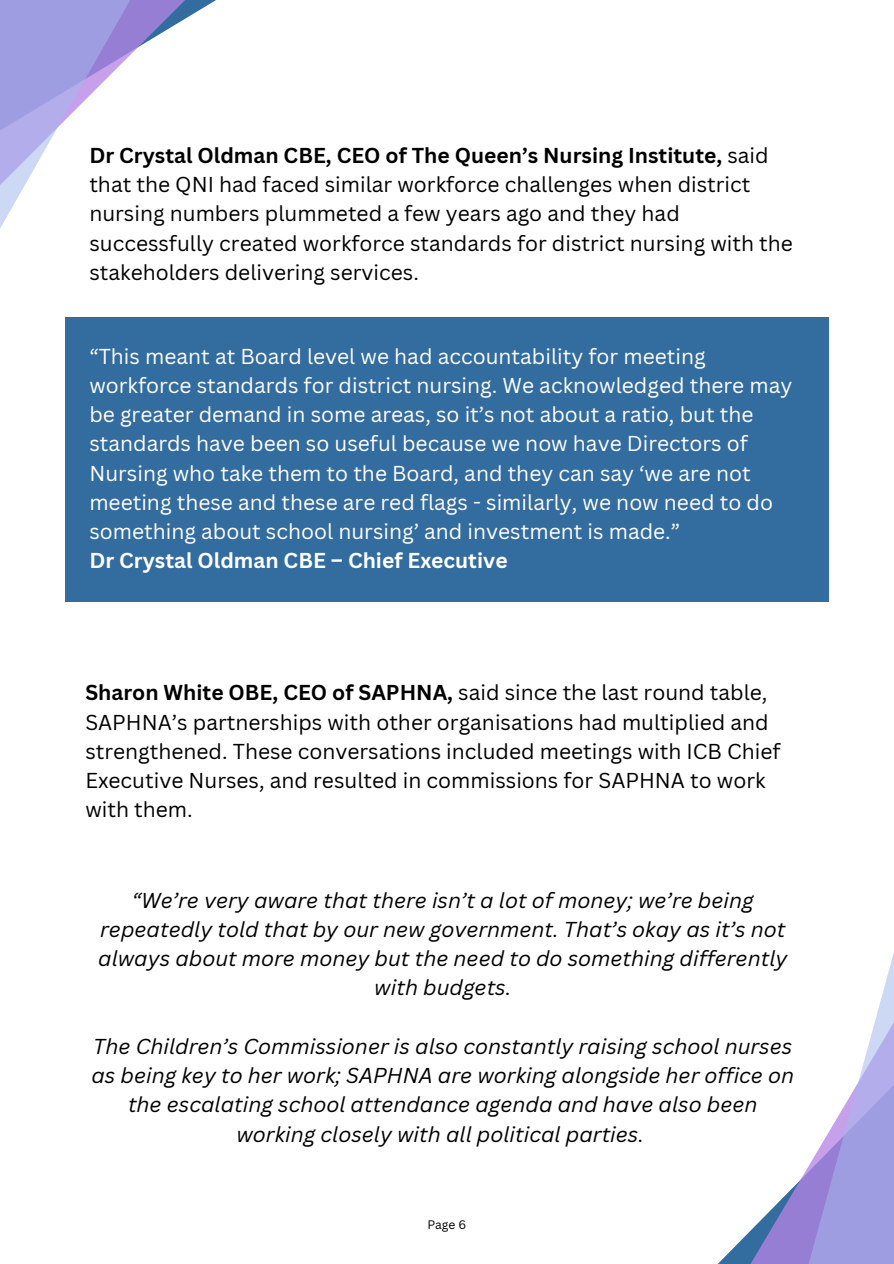
<style>
.page{position:relative;width:894px;height:1264px;background:#fff}
.page>*{position:absolute;margin:0;border:0;box-sizing:border-box;transform-origin:0 0}
.t1{font:21px/29.2px "Canva Sans";color:#000}
.t2{font:21px/29.2px "Canva Sans";color:#fff}
.t3{font:italic 21px/29.2px "Canva Sans";color:#000;text-align:center}
.t4{font:12px "Canva Sans";color:#000}
.s1{font-weight:700}
</style>
<div class="page">
<div style="left:65px;top:317px;width:763px;height:284px;background:#336c9f"></div>
<svg style="left:443px;top:589px;width:450px;height:674px"></svg>
<svg style="left:0;top:0;width:216px;height:228px"></svg>
<p class="t1" style="left:89px;top:140px;width:705px"><span class="s1">Dr Crystal Oldman CBE, CEO of The Queen’s Nursing Institute,</span> said that the QNI had faced similar workforce challenges when district nursing numbers plummeted a few years ago and they had successfully created workforce standards for district nursing with the stakeholders delivering services.</p>
<p class="t2" style="left:89px;top:341px;width:704px">“This meant at Board level we had accountability for meeting workforce standards for district nursing. We acknowledged there may be greater demand in some areas, so it’s not about a ratio, but the standards have been so useful because we now have Directors of Nursing who take them to the Board, and they can say ‘we are not meeting these and these are red flags - similarly, we now need to do something about school nursing’ and investment is made.”<br><span class="s1">Dr Crystal Oldman CBE – Chief Executive</span></p>
<p class="t1" style="left:85px;top:677px;width:696px"><span class="s1">Sharon White OBE, CEO of SAPHNA,</span> said since the last round table, SAPHNA’s partnerships with other organisations had multiplied and strengthened. These conversations included meetings with ICB Chief Executive Nurses, and resulted in commissions for SAPHNA to work with them.</p>
<h1 class="t3" style="left:98px;top:884px;width:690px">“We’re very aware that there isn’t a lot of money; we’re being repeatedly told that by our new government. That’s okay as it’s not always about more money but the need to do something differently with budgets.</h1>
<h1 class="t3" style="left:91px;top:1031px;width:704px">The Children’s Commissioner is also constantly raising school nurses as being key to her work; SAPHNA are working alongside her office on the escalating school attendance agenda and have also been working closely with all political parties.</h1>
<p class="t4" style="left:427px;top:1216px;width:40px">Page 6</p>
</div>
